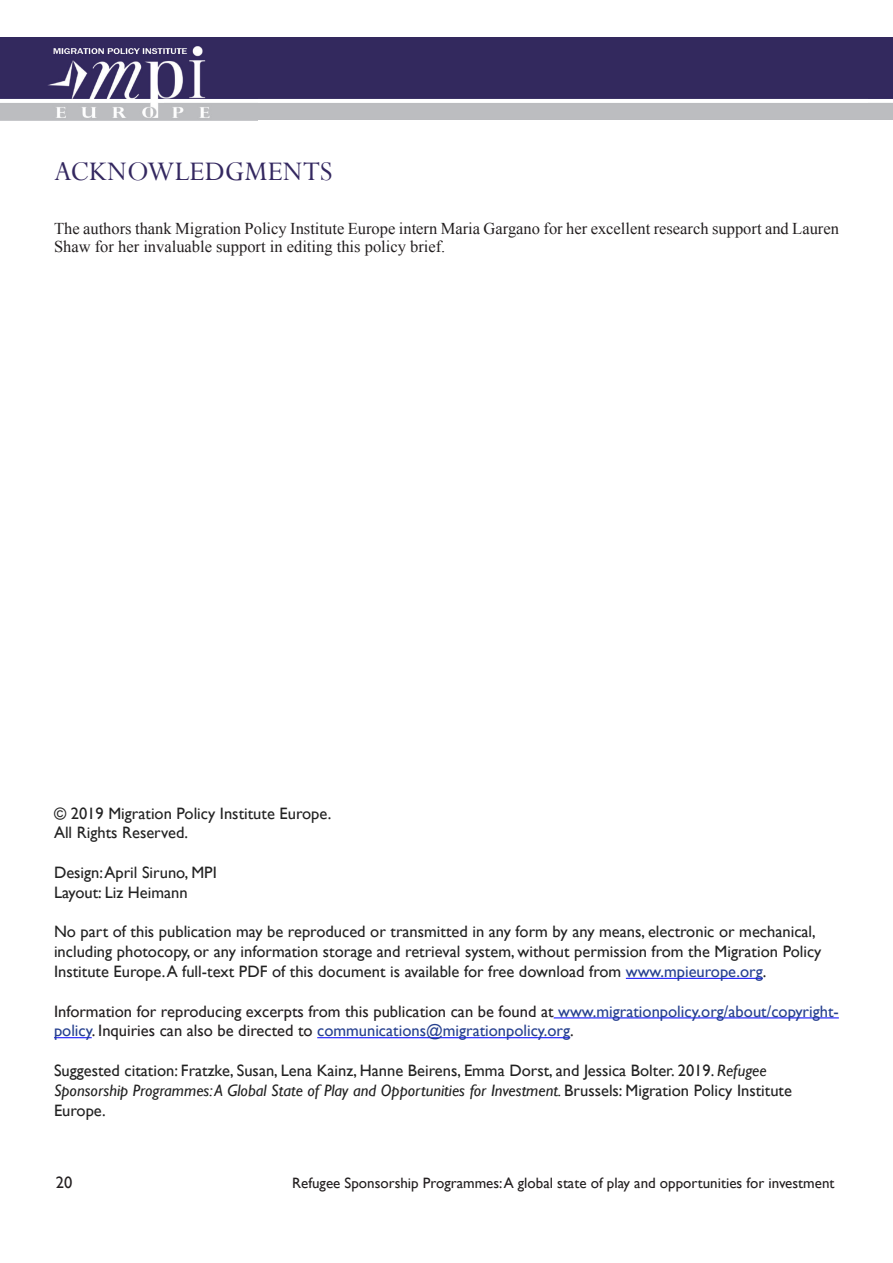
<style>
.page{position:relative;width:893px;height:1263px;background:#fff}
.page>*{position:absolute;margin:0;border:0;box-sizing:border-box;transform-origin:0 0}
.t1{font:30px "Perpetua";color:#342860}
.t2{font:16.5px/19.8px "Gill Sans";color:#222}
.t3{font:16.5px/19.8px "Gill Sans";color:#231f20}
.t4{font:16.5px/18px "Times New Roman";color:#231f20}
.t5{font:15px "Gill Sans";color:#231f20}
.s1{color:#253f8e}
.s2{font-style:italic}
</style>
<div class="page">
<img style="left:164px;top:37px;width:705px;height:83px">
<img style="left:869px;top:37px;width:24px;height:83px">
<img style="left:0;top:38px;width:258px;height:82px">
<hr style="left:626px;top:978px;width:137px;height:1px;background:#00f">
<hr style="left:554px;top:1017px;width:285px;height:1px;background:#00f">
<hr style="left:54px;top:1037px;width:38px;height:1px;background:#00f">
<hr style="left:317px;top:1037px;width:253px;height:1px;background:#00f">
<h1 class="t1" style="left:54px;top:152px;width:280px">ACKNOWLEDGMENTS</h1>
<p class="t4" style="left:54px;top:219px;width:786px">The authors thank Migration Policy Institute Europe intern Maria Gargano for her excellent research support and Lauren<br>Shaw for her invaluable support in editing this policy brief.</p>
<p class="t2" style="left:54px;top:803px;width:279px">© 2019 Migration Policy Institute Europe.<br>All Rights Reserved.</p>
<p class="t2" style="left:54px;top:863px;width:164px">Design: April Siruno, MPI<br>Layout: Liz Heimann</p>
<p class="t2" style="left:54px;top:922px;width:769px">No part of this publication may be reproduced or transmitted in any form by any means, electronic or mechanical, including photocopy, or any information storage and retrieval system, without permission from the Migration Policy<br>Institute Europe. A full-text PDF of this document is available for free download from <span class="s1">www.mpieurope.org</span>.</p>
<p class="t3" style="left:54px;top:1001px;width:786px">Information for reproducing excerpts from this publication can be found at <span class="s1">www.migrationpolicy.org/about/copyright&shy;policy</span>. Inquiries can also be directed to <span class="s1">communications@migrationpolicy.org</span>.</p>
<p class="t2" style="left:54px;top:1061px;width:739px">Suggested citation: Fratzke, Susan, Lena Kainz, Hanne Beirens, Emma Dorst, and Jessica Bolter. 2019. <span class="s2">Refugee<br>Sponsorship Programmes: A Global State of Play and Opportunities for Investment.</span> Brussels: Migration Policy Institute<br>Europe.</p>
<p class="t3" style="left:56px;top:1173px;width:18px">20</p>
<p class="t5" style="left:292px;top:1174px;width:544px">Refugee Sponsorship Programmes: A global state of play and opportunities for investment</p>
</div>
